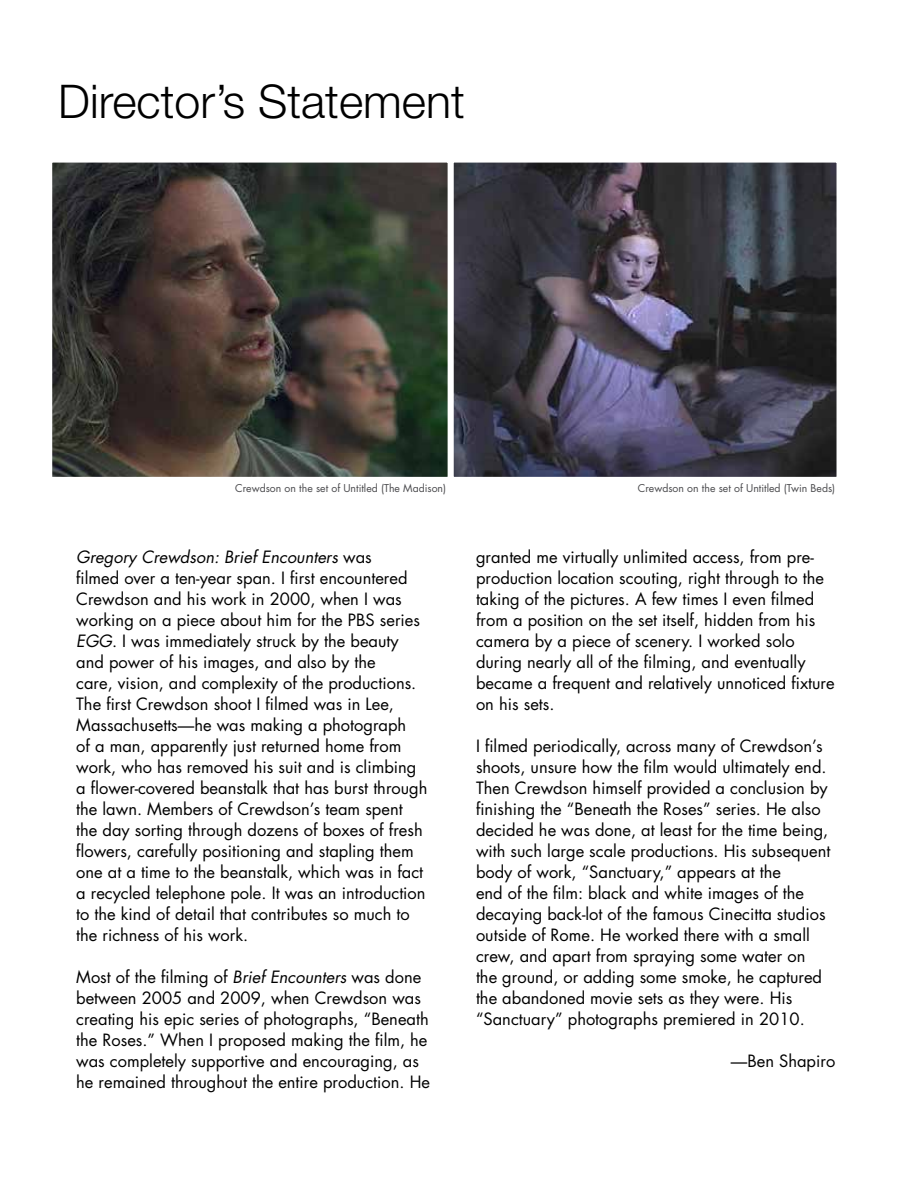
<style>
.page{position:relative;width:918px;height:1188px;background:#fff}
.page>*{position:absolute;margin:0;border:0;box-sizing:border-box;transform-origin:0 0}
.t1{font:300 46.5px "Helvetica Neue";color:#000}
.t2{font:16.5px/21px "Futura";color:#000}
.t3{font:10.5px "Futura";color:#4a4a4d}
.s1{font-style:italic}
</style>
<div class="page">
<img style="left:53px;top:164px;width:394px;height:312px">
<div style="left:49px;top:160px;width:402px;height:320px;border:3px solid #fff"></div>
<img style="left:455px;top:164px;width:381px;height:312px">
<div style="left:451px;top:160px;width:389px;height:320px;border:3px solid #fff"></div>
<h1 class="t1" style="left:58px;top:73px;width:408px">Director’s Statement</h1>
<p class="t3" style="left:235px;top:481px;width:212px">Crewdson on the set of Untitled (The Madison)</p>
<p class="t3" style="left:638px;top:481px;width:199px">Crewdson on the set of Untitled (Twin Beds)</p>
<p class="t2" style="left:76px;top:546px;width:353px"><span class="s1">Gregory Crewdson: Brief Encounters</span> was<br>filmed over a ten-year span. I first encountered Crewdson and his work in 2000, when I was working on a piece about him for the PBS series <span class="s1">EGG</span>. I was immediately struck by the beauty and power of his images, and also by the<br>care, vision, and complexity of the productions.<br>The first Crewdson shoot I filmed was in Lee, Massachusetts—he was making a photograph<br>of a man, apparently just returned home from work, who has removed his suit and is climbing a flower-covered beanstalk that has burst through the lawn. Members of Crewdson’s team spent the day sorting through dozens of boxes of fresh flowers, carefully positioning and stapling them one at a time to the beanstalk, which was in fact a recycled telephone pole. It was an introduction to the kind of detail that contributes so much to the richness of his work.</p>
<p class="t2" style="left:76px;top:966px;width:355px">Most of the filming of <span class="s1">Brief Encounters</span> was done between 2005 and 2009, when Crewdson was creating his epic series of photographs, “Beneath the Roses.” When I proposed making the film, he was completely supportive and encouraging, as he remained throughout the entire production. He</p>
<p class="t2" style="left:476px;top:546px;width:360px">granted me virtually unlimited access, from pre&shy;production location scouting, right through to the taking of the pictures. A few times I even filmed from a position on the set itself, hidden from his camera by a piece of scenery. I worked solo during nearly all of the filming, and eventually became a frequent and relatively unnoticed fixture on his sets.</p>
<p class="t2" style="left:476px;top:735px;width:356px">I filmed periodically, across many of Crewdson’s shoots, unsure how the film would ultimately end.<br>Then Crewdson himself provided a conclusion by finishing the “Beneath the Roses” series. He also decided he was done, at least for the time being, with such large scale productions. His subsequent body of work, “Sanctuary,” appears at the<br>end of the film: black and white images of the decaying back-lot of the famous Cinecitta studios outside of Rome. He worked there with a small crew, and apart from spraying some water on the ground, or adding some smoke, he captured the abandoned movie sets as they were. His “Sanctuary” photographs premiered in 2010.</p>
<p class="t2" style="left:731px;top:1050px;width:106px">—Ben Shapiro</p>
</div>
